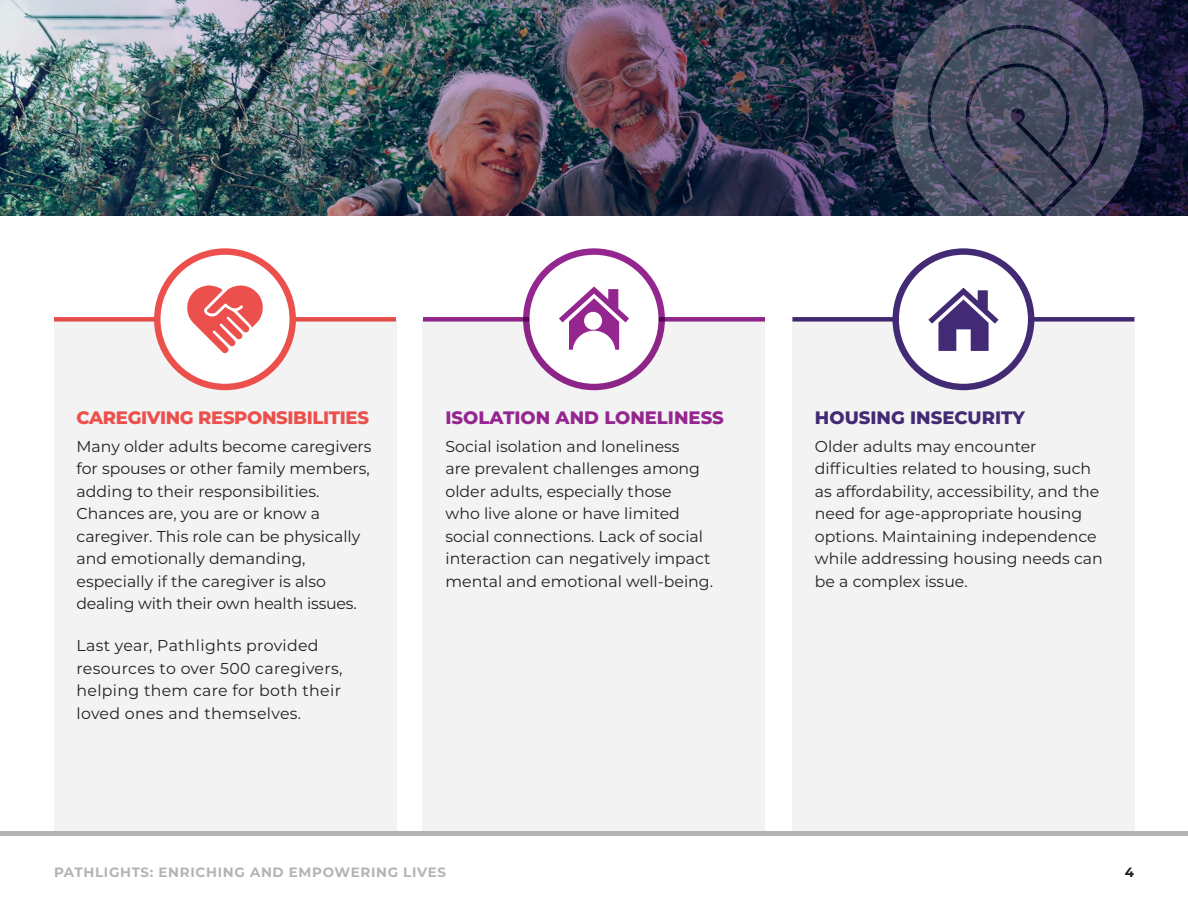
<style>
.page{position:relative;width:1188px;height:918px;background:#fff}
.page>*{position:absolute;margin:0;border:0;box-sizing:border-box;transform-origin:0 0}
.Subhead{font:800 18px "Montserrat";letter-spacing:-.02em;color:#ec504c}
.Subhead-2{font:800 18px "Montserrat";color:#95268f}
.Subhead-3{font:800 18px "Montserrat";color:#432a74}
.Body{font:15.75px/22.5px "Montserrat";color:#231f20}
.Body-2{font:15.75px/22.5px "Montserrat";letter-spacing:.02em;color:#231f20}
.t1{font:700 13.5px "Montserrat";letter-spacing:.05em;color:#b2b4b6}
.t2{font:700 13.5px "Montserrat";color:#231f20}
</style>
<div class="page">
<img style="left:0;top:0;width:1188px;height:216px">
<svg style="left:891px;top:0;width:254px;height:293px"></svg>
<div style="left:54px;top:319px;width:342px;height:517px;background:#f3f3f3"></div>
<div style="left:423px;top:319px;width:342px;height:517px;background:#f3f3f3"></div>
<div style="left:792px;top:319px;width:342px;height:517px;background:#f3f3f3"></div>
<div style="left:792px;top:317px;width:342px;height:5px;background:#432a74"></div>
<div style="left:423px;top:317px;width:342px;height:5px;background:#8d2488"></div>
<div style="left:54px;top:317px;width:342px;height:5px;background:#e04c48"></div>
<hr style="left:0;top:832px;width:1188px;height:4px;background:#b2b4b6">
<svg style="left:154px;top:248px;width:142px;height:142px;background:#ed5c58"></svg>
<div style="left:161px;top:255px;width:128px;height:129px;background:#fff;border-radius:50%"></div>
<div style="left:893px;top:248px;width:141px;height:142px;background:#432a74;border-radius:50%"></div>
<div style="left:899px;top:255px;width:129px;height:129px;background:#fff;border-radius:50%"></div>
<svg style="left:523px;top:248px;width:142px;height:142px;background:#973392"></svg>
<div style="left:530px;top:255px;width:128px;height:129px;background:#fff;border-radius:50%"></div>
<svg style="left:187px;top:285px;width:76px;height:69px"></svg>
<svg style="left:928px;top:288px;width:71px;height:63px"></svg>
<svg style="left:559px;top:286px;width:70px;height:64px"></svg>
<p class="Subhead" style="left:77px;top:404px;width:294px">CAREGIVING RESPONSIBILITIES</p>
<p class="Body" style="left:77px;top:435px;width:297px">Many older adults become caregivers for spouses or other family members, adding to their responsibilities.<br>Chances are, you are or know a caregiver. This role can be physically and emotionally demanding, especially if the caregiver is also dealing with their own health issues.</p>
<p class="Body-2" style="left:77px;top:634px;width:267px">Last year, Pathlights provided resources to over 500 caregivers, helping them care for both their loved ones and themselves.</p>
<p class="Subhead-2" style="left:446px;top:404px;width:280px">ISOLATION AND LONELINESS</p>
<p class="Body" style="left:446px;top:435px;width:269px">Social isolation and loneliness<br>are prevalent challenges among older adults, especially those<br>who live alone or have limited social connections. Lack of social interaction can negatively impact mental and emotional well-being.</p>
<p class="Subhead-3" style="left:815px;top:404px;width:211px">HOUSING INSECURITY</p>
<p class="Body" style="left:815px;top:435px;width:289px">Older adults may encounter difficulties related to housing, such as affordability, accessibility, and the need for age-appropriate housing options. Maintaining independence while addressing housing needs can be a complex issue.</p>
<p class="t1" style="left:54px;top:863px;width:394px">PATHLIGHTS: ENRICHING AND EMPOWERING LIVES</p>
<p class="t2" style="left:1125px;top:863px;width:11px">4</p>
</div>
